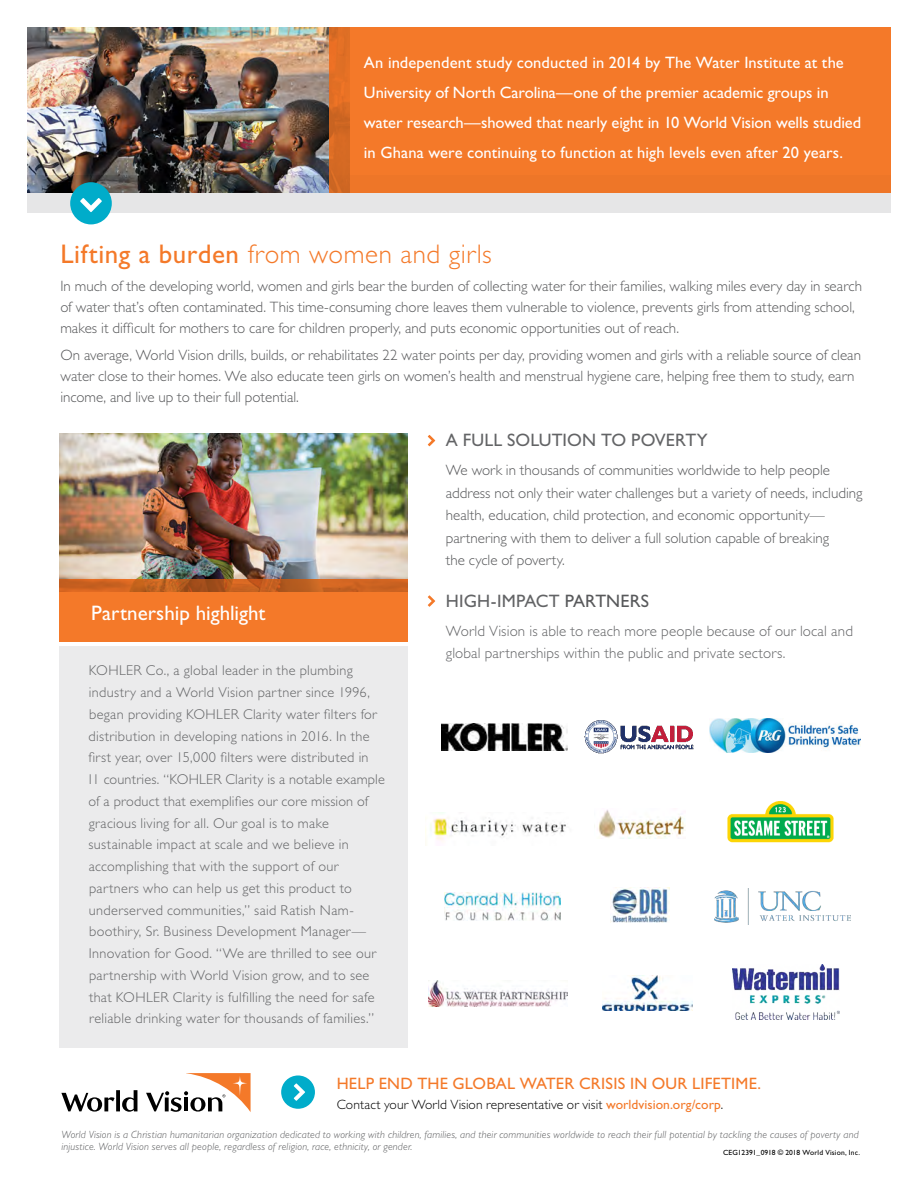
<style>
.page{position:relative;width:918px;height:1188px;background:#fff}
.page>*{position:absolute;margin:0;border:0;box-sizing:border-box;transform-origin:0 0}
.t1{font:300 27px "Gill Sans Std";letter-spacing:.02em;color:#f47929}
.t2{font:21px "Gill Sans Std";color:#fff}
.t3{font:18px "Gill Sans Std";letter-spacing:.005em;color:#636466}
.t4{font:16.5px/30px "Gill Sans Std";color:#fff}
.t5{font:16.5px "Gill Sans Std";letter-spacing:.015em;color:#f47929}
.t6{font:300 15px/21px "Gill Sans Std";color:#58595b}
.t7{font:300 15px/22.5px "Gill Sans Std";letter-spacing:.01em;color:#636466}
.t8{font:300 14.25px/21.8px "Gill Sans Std";letter-spacing:.02em;color:#636466}
.t9{font:300 13.5px "Gill Sans Std";letter-spacing:.005em;color:#000}
.t10{font:italic 300 10.5px/12px "Gill Sans Std";letter-spacing:.02em;color:#58595b}
.t11{font:7.5px "Gill Sans Std";letter-spacing:.02em;color:#000}
.s1{font-weight:400}
.s2{color:#58595b}
.s3{font-weight:400;color:#f47929}
</style>
<div class="page">
<img style="left:445px;top:893px;width:115px;height:28px">
<img style="left:430px;top:812px;width:136px;height:28px">
<img style="left:598px;top:809px;width:88px;height:30px">
<img style="left:610px;top:887px;width:60px;height:36px">
<img style="left:602px;top:976px;width:91px;height:35px">
<img style="left:428px;top:980px;width:139px;height:27px">
<img style="left:714px;top:889px;width:137px;height:35px">
<img style="left:584px;top:720px;width:110px;height:34px">
<img style="left:710px;top:719px;width:151px;height:34px">
<img style="left:727px;top:801px;width:107px;height:42px">
<img style="left:442px;top:724px;width:125px;height:26px">
<svg style="left:61px;top:1073px;width:190px;height:39px"></svg>
<img style="left:27px;top:27px;width:302px;height:148px">
<svg style="left:27px;top:175px;width:864px;height:37px;background:#c2bfbe"></svg>
<div style="left:70px;top:182px;width:42px;height:42px;background:#00acca;border-radius:50%"></div>
<svg style="left:80px;top:198px;width:22px;height:14px"></svg>
<div style="left:329px;top:27px;width:562px;height:165px;background:#f47929"></div>
<img style="left:59px;top:434px;width:348px;height:145px">
<svg style="left:59px;top:579px;width:348px;height:63px;background:#e97327"></svg>
<div style="left:59px;top:646px;width:348px;height:402px;background:#ebebec"></div>
<div style="left:281px;top:1075px;width:34px;height:34px;background:#00acca;border-radius:50%"></div>
<svg style="left:294px;top:1084px;width:11px;height:17px"></svg>
<img style="left:732px;top:965px;width:107px;height:54px">
<svg style="left:428px;top:435px;width:7px;height:11px"></svg>
<svg style="left:428px;top:595px;width:7px;height:12px"></svg>
<p class="t4" style="left:364px;top:47px;width:499px">An independent study conducted in 2014 by The Water Institute at the University of North Carolina—one of the premier academic groups in water research—showed that nearly eight in 10 World Vision wells studied in Ghana were continuing to function at high levels even after 20 years.</p>
<h1 class="t1" style="left:60px;top:239px;width:433px"><span class="s1">Lifting a burden</span> from women and girls</h1>
<p class="t6" style="left:60px;top:275px;width:803px">In much of the developing world, women and girls bear the burden of collecting water for their families, walking miles every day in search of water that’s often contaminated. This time-consuming chore leaves them vulnerable to violence, prevents girls from attending school, makes it difficult for mothers to care for children properly, and puts economic opportunities out of reach.</p>
<p class="t6" style="left:60px;top:345px;width:802px">On average, World Vision drills, builds, or rehabilitates 22 water points per day, providing women and girls with a reliable source of clean water close to their homes. We also educate teen girls on women’s health and menstrual hygiene care, helping free them to study, earn income, and live up to their full potential.</p>
<p class="t3" style="left:446px;top:430px;width:263px">A FULL SOLUTION TO POVERTY</p>
<p class="t6" style="left:446px;top:459px;width:418px;line-height:22.5px">We work in thousands of communities worldwide to help people address not only their water challenges but a variety of needs, including health, education, child protection, and economic opportunity— partnering with them to deliver a full solution capable of breaking<br>the cycle of poverty.</p>
<p class="t3" style="left:446px;top:590px;width:205px">HIGH-IMPACT <span class="s2">PARTNERS</span></p>
<p class="t7" style="left:446px;top:620px;width:409px">World Vision is able to reach more people because of our local and global partnerships within the public and private sectors.</p>
<h2 class="t2" style="left:91px;top:601px;width:176px">Partnership highlight</h2>
<p class="t8" style="left:87px;top:660px;width:300px">KOHLER Co., a global leader in the plumbing industry and a World Vision partner since 1996, began providing KOHLER Clarity water filters for distribution in developing nations in 2016. In the first year, over 15,000 filters were distributed in<br>11 countries. “KOHLER Clarity is a notable example of a product that exemplifies our core mission of gracious living for all. Our goal is to make sustainable impact at scale and we believe in accomplishing that with the support of our partners who can help us get this product to underserved communities,” said Ratish Nam&shy;boothiry, Sr. Business Development Manager— Innovation for Good. “We are thrilled to see our partnership with World Vision grow, and to see that KOHLER Clarity is fulfilling the need for safe reliable drinking water for thousands of families.”</p>
<p class="t5" style="left:337px;top:1074px;width:426px">HELP END THE GLOBAL WATER CRISIS IN OUR LIFETIME.</p>
<p class="t9" style="left:337px;top:1097px;width:388px">Contact your World Vision representative or visit <span class="s3">worldvision.org/corp</span>.</p>
<p class="t11" style="left:723px;top:1148px;width:138px">CEG12391_0918 © 2018 World Vision, Inc.</p>
<p class="t10" style="left:61px;top:1128px;width:799px">World Vision is a Christian humanitarian organization dedicated to working with children, families, and their communities worldwide to reach their full potential by tackling the causes of poverty and injustice. World Vision serves all people, regardless of religion, race, ethnicity, or gender.</p>
</div>
